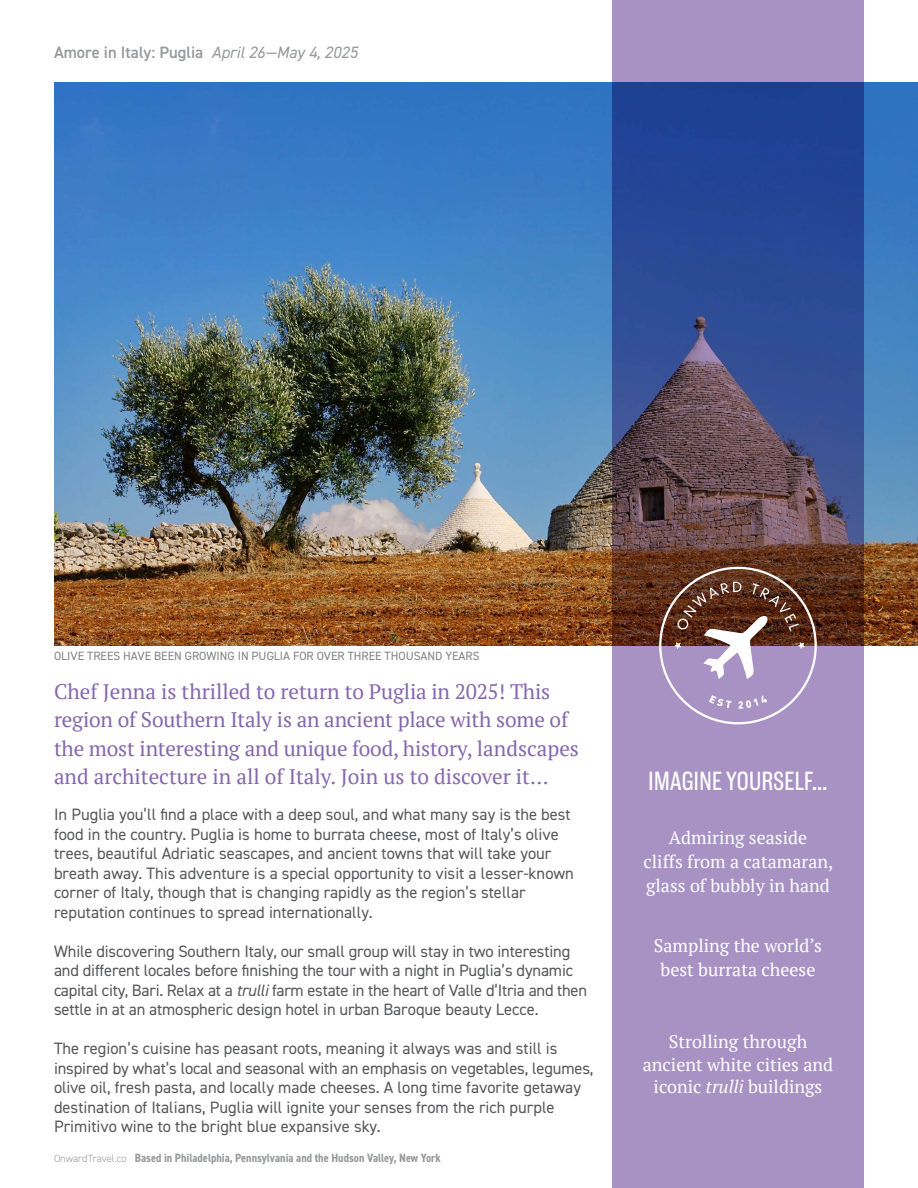
<style>
.page{position:relative;width:918px;height:1188px;background:#fff}
.page>*{position:absolute;margin:0;border:0;box-sizing:border-box;transform-origin:0 0}
.t1{font:27px "Americane Cond";letter-spacing:.015em;color:#fff}
.t2{font:21px/28.5px "PT Serif";letter-spacing:-.01em;color:#8568ad}
.t3{font:18px/24px "PT Serif";color:#fff;text-align:center}
.t4{font:16.5px/19.5px "DIN2014";color:#57585a}
.t5{font:600 16.5px "DIN2014";color:#97999c}
.t6{font:700 condensed 12px "DIN2014";color:#97999c}
.t7{font:12px "DIN2014";color:#808285}
.s1{font-weight:400;font-style:italic}
.s2{font-style:italic}
.s3{font-weight:300;font-stretch:normal;font-size:10.5px}
</style>
<div class="page">
<img style="left:54px;top:82px;width:864px;height:564px">
<svg style="left:612px;top:0;width:252px;height:1188px;fill:#a892c4"></svg>
<svg style="left:659px;top:567px;width:158px;height:157px"></svg>
<p class="t5" style="left:54px;top:42px;width:305px">Amore in Italy: Puglia <span class="s1">April 26—May 4, 2025</span></p>
<p class="t7" style="left:54px;top:648px;width:427px">OLIVE TREES HAVE BEEN GROWING IN PUGLIA FOR OVER THREE THOUSAND YEARS</p>
<p class="t2" style="left:54px;top:677px;width:527px">Chef Jenna is thrilled to return to Puglia in 2025! This region of Southern Italy is an ancient place with some of the most interesting and unique food, history, landscapes and architecture in all of Italy. Join us to discover it...</p>
<p class="t4" style="left:54px;top:804px;width:522px">In Puglia you’ll find a place with a deep soul, and what many say is the best food in the country. Puglia is home to burrata cheese, most of Italy’s olive trees, beautiful Adriatic seascapes, and ancient towns that will take your breath away. This adventure is a special opportunity to visit a lesser-known corner of Italy, though that is changing rapidly as the region’s stellar reputation continues to spread internationally.</p>
<p class="t4" style="left:54px;top:941px;width:535px">While discovering Southern Italy, our small group will stay in two interesting and different locales before finishing the tour with a night in Puglia’s dynamic capital city, Bari. Relax at a <span class="s2">trulli</span> farm estate in the heart of Valle d’Itria and then settle in at an atmospheric design hotel in urban Baroque beauty Lecce.</p>
<p class="t4" style="left:54px;top:1039px;width:541px">The region’s cuisine has peasant roots, meaning it always was and still is inspired by what’s local and seasonal with an emphasis on vegetables, legumes, olive oil, fresh pasta, and locally made cheeses. A long time favorite getaway destination of Italians, Puglia will ignite your senses from the rich purple Primitivo wine to the bright blue expansive sky.</p>
<p class="t6" style="left:54px;top:1150px;width:388px"><span class="s3">OnwardTravel.co</span> Based in Philadelphia, Pennsylvania and the Hudson Valley, New York</p>
<h1 class="t1" style="left:649px;top:764px;width:180px">IMAGINE YOURSELF…</h1>
<p class="t3" style="left:643px;top:826px;width:191px">Admiring seaside<br>cliffs from a catamaran, glass of bubbly in hand</p>
<p class="t3" style="left:654px;top:934px;width:170px">Sampling the world’s best burrata cheese</p>
<p class="t3" style="left:643px;top:1030px;width:192px;line-height:22.5px">Strolling through ancient white cities and iconic <span class="s2">trulli</span> buildings</p>
</div>
